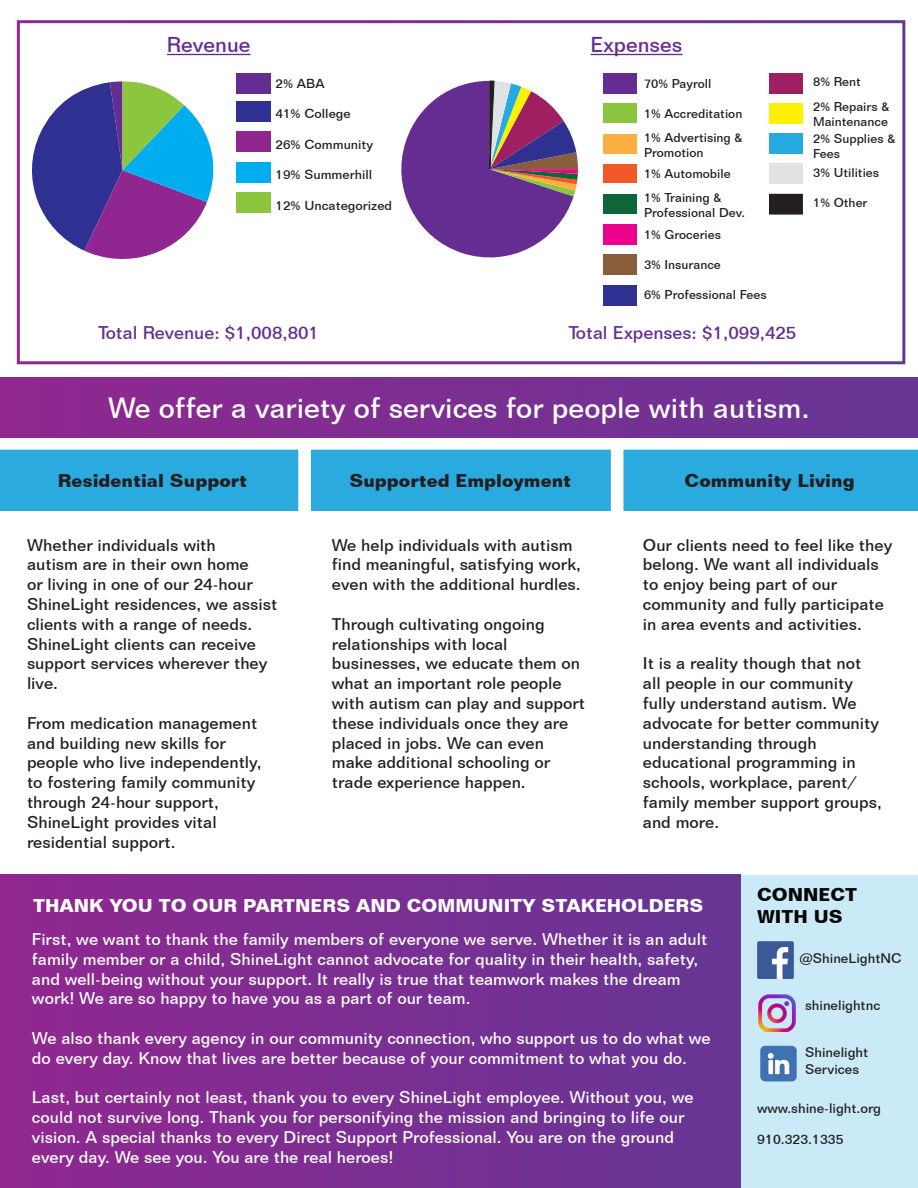
<style>
.page{position:relative;width:918px;height:1188px;background:#fff}
.page>*{position:absolute;margin:0;border:0;box-sizing:border-box;transform-origin:0 0}
.t1{font:500 28.5px "Folio BT";color:#fff}
.t2{font:500 21px "Folio BT";color:#652d91}
.t3{font:700 18px "Folio BT";color:#231f20}
.t4{font:500 18px "Folio BT";color:#652d91}
.t5{font:700 18px "Folio BT";color:#fff}
.t6{font:700 18px/21.6px "Folio BT";color:#040503}
.t7{font:500 16.5px/19.8px "Folio BT";color:#231f20}
.t8{font:500 16.5px/19.8px "Folio BT";color:#fff}
.t9{font:500 13.5px "Folio BT";color:#231f20}
.t10{font:500 12.75px "Folio BT";color:#231f20}
.t11{font:500 12.45px/24px "Folio BT";color:#231f20}
</style>
<div class="page">
<div style="left:17px;top:20px;width:888px;height:344px;border:3px solid #fff"></div>
<div style="left:0;top:450px;width:918px;height:61px;background:#2baae0"></div>
<div style="left:0;top:377px;width:918px;height:61px;background:linear-gradient(to right,#90288f,#683595)"></div>
<div style="left:0;top:875px;width:741px;height:313px;background:linear-gradient(to right,#90288f,#663695)"></div>
<hr style="left:167px;top:54px;width:84px;height:1px;background:#652d91">
<hr style="left:591px;top:54px;width:91px;height:1px;background:#652d91">
<div style="left:298px;top:447px;width:13px;height:69px;background:#fff;border:2px solid #fff"></div>
<div style="left:611px;top:447px;width:12px;height:69px;background:#fff"></div>
<div style="left:237px;top:73px;width:34px;height:20px;background:#652d91"></div>
<div style="left:237px;top:101px;width:34px;height:21px;background:#2e3092"></div>
<div style="left:237px;top:132px;width:34px;height:20px;background:#90268f"></div>
<div style="left:237px;top:162px;width:34px;height:21px;background:#00aeef"></div>
<div style="left:237px;top:193px;width:34px;height:20px;background:#8bc63e"></div>
<svg style="left:19px;top:81px;width:195px;height:190px"></svg>
<div style="left:604px;top:73px;width:33px;height:20px;background:#652d91"></div>
<div style="left:604px;top:103px;width:33px;height:20px;background:#8bc63e"></div>
<div style="left:604px;top:134px;width:33px;height:20px;background:#fbb03f"></div>
<div style="left:604px;top:164px;width:33px;height:19px;background:#f15929"></div>
<div style="left:604px;top:194px;width:33px;height:20px;background:#0c6638"></div>
<div style="left:604px;top:225px;width:33px;height:20px;background:#ed028c"></div>
<div style="left:604px;top:255px;width:33px;height:20px;background:#8a5d3b"></div>
<div style="left:604px;top:285px;width:33px;height:20px;background:#2e3092"></div>
<div style="left:769px;top:73px;width:34px;height:20px;background:#9e1f62"></div>
<div style="left:769px;top:103px;width:34px;height:20px;background:#fff101"></div>
<div style="left:769px;top:134px;width:34px;height:20px;background:#24aae1"></div>
<div style="left:769px;top:164px;width:34px;height:20px;background:#e1e2e4"></div>
<div style="left:770px;top:194px;width:32px;height:20px;background:#231f20"></div>
<div style="left:769px;top:194px;width:34px;height:20px;border:1px solid #231f20"></div>
<svg style="left:401px;top:80px;width:177px;height:178px"></svg>
<div style="left:741px;top:875px;width:177px;height:313px;background:#caeaf7"></div>
<img style="left:757px;top:942px;width:37px;height:36px">
<img style="left:758px;top:994px;width:38px;height:38px">
<img style="left:760px;top:1045px;width:37px;height:37px">
<p class="t2" style="left:167px;top:32px;width:85px">Revenue</p>
<p class="t2" style="left:591px;top:32px;width:93px">Expenses</p>
<p class="t10" style="left:276px;top:76px;width:51px">2% ABA</p>
<p class="t10" style="left:276px;top:106px;width:77px">41% College</p>
<p class="t10" style="left:276px;top:137px;width:99px">26% Community</p>
<p class="t10" style="left:276px;top:167px;width:98px">19% Summerhill</p>
<p class="t10" style="left:276px;top:197px;width:118px">12% Uncategorized</p>
<p class="t11" style="left:644px;top:71px;width:69px">70% Payroll</p>
<p class="t11" style="left:644px;top:101px;width:100px">1% Accreditation<br>1% Advertising &amp;</p>
<p class="t11" style="left:644px;top:141px;width:88px;line-height:21.6px">Promotion<br>1% Automobile</p>
<p class="t11" style="left:644px;top:190px;width:103px;line-height:15px">1% Training &amp;<br>Professional Dev.</p>
<p class="t11" style="left:644px;top:222px;width:79px">1% Groceries</p>
<p class="t11" style="left:644px;top:253px;width:78px">3% Insurance</p>
<p class="t11" style="left:644px;top:283px;width:124px">6% Professional Fees</p>
<p class="t4" style="left:98px;top:322px;width:222px">Total Revenue: $1,008,801</p>
<p class="t4" style="left:568px;top:322px;width:230px">Total Expenses: $1,099,425</p>
<p class="t11" style="left:813px;top:69px;width:78px;line-height:25.3px">8% Rent<br>2% Repairs &amp;</p>
<p class="t11" style="left:813px;top:113px;width:83px;line-height:16.6px">Maintenance<br>2% Supplies &amp;</p>
<p class="t11" style="left:813px;top:144px;width:68px;line-height:18.8px">Fees<br>3% Utilities</p>
<p class="t11" style="left:813px;top:190px;width:56px">1% Other</p>
<p class="t1" style="left:108px;top:391px;width:703px">We offer a variety of services for people with autism.</p>
<p class="t3" style="left:58px;top:470px;width:191px">Residential Support</p>
<p class="t3" style="left:350px;top:470px;width:223px">Supported Employment</p>
<p class="t3" style="left:685px;top:470px;width:172px">Community Living</p>
<p class="t7" style="left:27px;top:535px;width:252px">Whether individuals with<br>autism are in their own home<br>or living in one of our 24-hour<br>ShineLight residences, we assist clients with a range of needs.<br>ShineLight clients can receive support services wherever they live.</p>
<p class="t7" style="left:27px;top:713px;width:236px">From medication management and building new skills for people who live independently, to fostering family community through 24-hour support,<br>ShineLight provides vital residential support.</p>
<p class="t7" style="left:332px;top:535px;width:251px">We help individuals with autism find meaningful, satisfying work, even with the additional hurdles.</p>
<p class="t7" style="left:332px;top:614px;width:255px">Through cultivating ongoing relationships with local businesses, we educate them on what an important role people with autism can play and support these individuals once they are placed in jobs. We can even make additional schooling or trade experience happen.</p>
<p class="t7" style="left:643px;top:535px;width:251px">Our clients need to feel like they belong. We want all individuals to enjoy being part of our community and fully participate in area events and activities.</p>
<p class="t7" style="left:643px;top:653px;width:240px">It is a reality though that not all people in our community fully understand autism. We advocate for better community understanding through educational programming in schools, workplace, parent/ family member support groups, and more.</p>
<p class="t5" style="left:33px;top:894px;width:672px">THANK YOU TO OUR PARTNERS AND COMMUNITY STAKEHOLDERS</p>
<p class="t8" style="left:32px;top:929px;width:677px">First, we want to thank the family members of everyone we serve. Whether it is an adult family member or a child, ShineLight cannot advocate for quality in their health, safety, and well-being without your support. It really is true that teamwork makes the dream work! We are so happy to have you as a part of our team.</p>
<p class="t8" style="left:32px;top:1028px;width:680px">We also thank every agency in our community connection, who support us to do what we do every day. Know that lives are better because of your commitment to what you do.</p>
<p class="t8" style="left:32px;top:1088px;width:663px">Last, but certainly not least, thank you to every ShineLight employee. Without you, we could not survive long. Thank you for personifying the mission and bringing to life our vision. A special thanks to every Direct Support Professional. You are on the ground every day. We see you. You are the real heroes!</p>
<p class="t6" style="left:757px;top:884px;width:102px">CONNECT<br>WITH US</p>
<p class="t9" style="left:799px;top:950px;width:104px">@ShineLightNC</p>
<p class="t9" style="left:805px;top:997px;width:77px">shinelightnc</p>
<p class="t9" style="left:805px;top:1044px;width:65px">Shinelight</p>
<p class="t9" style="left:805px;top:1061px;width:56px">Services</p>
<p class="t9" style="left:757px;top:1100px;width:126px">www.shine-light.org</p>
<p class="t9" style="left:757px;top:1131px;width:88px">910.323.1335</p>
</div>
